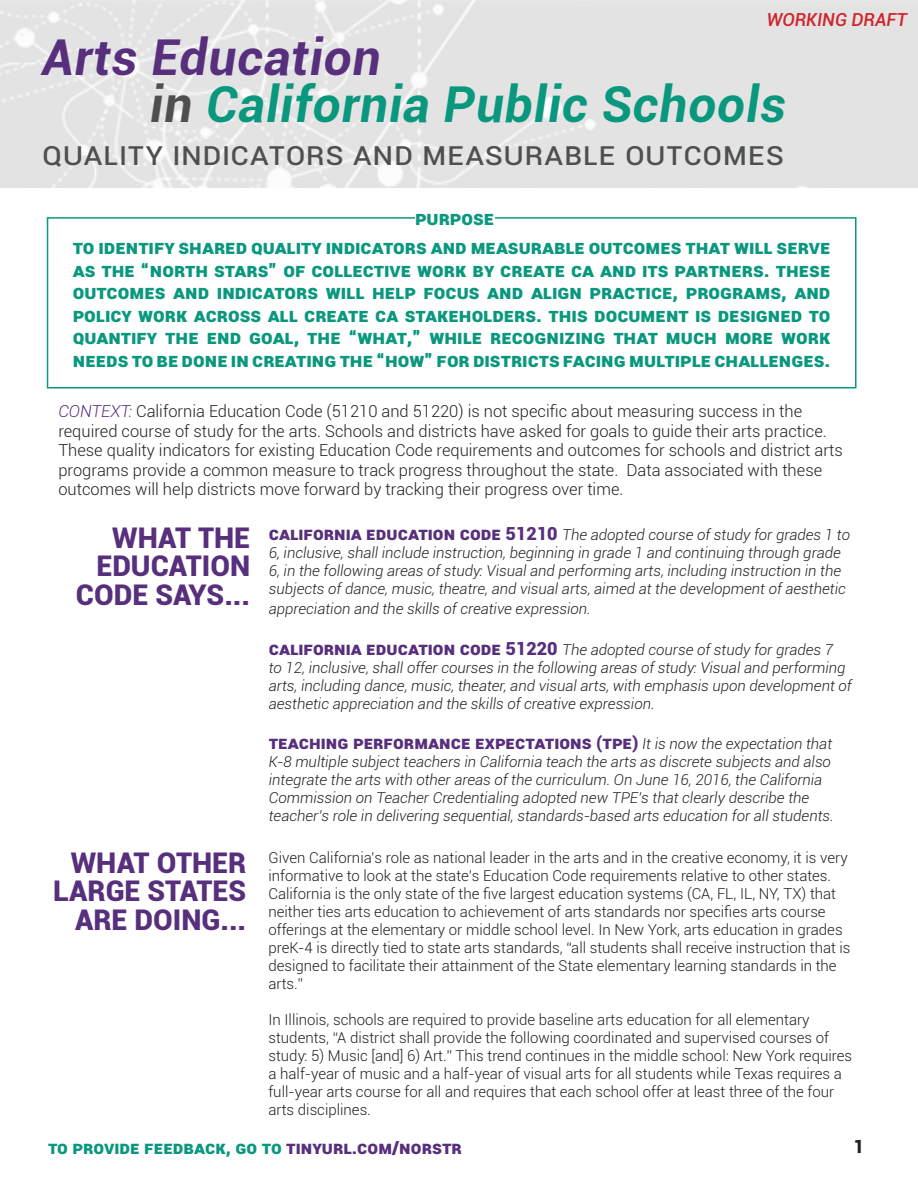
<style>
.page{position:relative;width:918px;height:1188px;background:#fff}
.page>*{position:absolute;margin:0;border:0;box-sizing:border-box;transform-origin:0 0}
.t1{font:italic 700 49.5px/46.5px "Roboto";letter-spacing:.02em;color:#09987e}
.t2{font:33px "Roboto";letter-spacing:.01em;color:#4e4f50}
.t3{font:900 28.5px/28.5px "Roboto";color:#572f7d;text-align:right}
.t4{font:900 19.5px/22.5px "Roboto";color:#09987e;text-align:justify}
.t5{font:900 18px "Roboto";letter-spacing:.05em;color:#572f7d}
.t6{font:900 18px "Roboto";letter-spacing:.04em;color:#09987e}
.t7{font:italic 500 18px "Roboto";color:#d1232a}
.t8{font:900 18px "Roboto";color:#231f20}
.t9{font:300 16.5px/19.5px "Roboto";color:#231f20}
.t10{font:300 15px/18px "Roboto";color:#231f20}
.t11{font:italic 300 15px/18px "Roboto";color:#231f20}
.s1{color:#572f7d}
.s2{color:#4e4f50}
.s3{font-style:italic;color:#572f7d}
.s4{font-weight:900;font-style:normal;font-size:18px;color:#572f7d}
.s5{font-weight:300;font-style:italic;font-size:15px;color:#231f20}
</style>
<div class="page">
<img style="left:0;top:0;width:918px;height:187px">
<div style="left:47px;top:217px;width:809px;height:171px;border:2px solid #09987e"></div>
<div style="left:415px;top:211px;width:79px;height:14px;background:#fff"></div>
<p class="t7" style="left:767px;top:7px;width:142px">WORKING DRAFT</p>
<p class="t1" style="left:150px;top:32px;width:637px;text-indent:-108px"><span class="s1">Arts Education<br></span><span class="s2">in</span> California Public Schools</p>
<p class="t2" style="left:42px;top:130px;width:743px">Quality I ndicators and Measurable Outcomes</p>
<p class="t4" style="left:415px;top:206px;width:81px">purpose</p>
<p class="t4" style="left:73px;top:235px;width:759px">To identify shared quality indicators and measurable outcomes that will serve as the “North Stars” of collective work by Create CA and its partners. These outcomes and indicators will help focus and align practice, programs, and policy work across all Create CA stakeholders. This document is designed to quantify the end goal, the “what,” while recognizing that much more work needs to be done in creating the “how” for districts facing multiple challenges.</p>
<p class="t9" style="left:58px;top:401px;width:786px"><span class="s3">CONTEXT:</span> California Education Code (51210 and 51220) is not specific about measuring success in the required course of study for the arts. Schools and districts have asked for goals to guide their arts practice.<br>These quality indicators for existing Education Code requirements and outcomes for schools and district arts programs provide a common measure to track progress throughout the state. Data associated with these outcomes will help districts move forward by tracking their progress over time.</p>
<p class="t3" style="left:76px;top:522px;width:176px">WHAT THE<br>EDUCATION<br>CODE SAYS...</p>
<p class="t11" style="left:269px;top:525px;width:583px"><span class="s4">California Education Code 51210</span> The adopted course of study for grades 1 to 6, inclusive, shall include instruction, beginning in grade 1 and continuing through grade 6, in the following areas of study: Visual and performing arts, including instruction in the subjects of dance, music, theatre, and visual arts, aimed at the development of aesthetic</p>
<p class="t11" style="left:269px;top:599px;width:323px">appreciation and the skills of creative expression.</p>
<p class="t11" style="left:269px;top:640px;width:584px"><span class="s4">California Education Code 51220</span> The adopted course of study for grades 7<br>to 12, inclusive, shall offer courses in the following areas of study: Visual and performing arts, including dance, music, theater, and visual arts, with emphasis upon development of aesthetic appreciation and the skills of creative expression.</p>
<p class="t5" style="left:269px;top:729px;width:565px">Teaching Performance Expectations (TPE) <span class="s5">It is now the expectation that</span></p>
<p class="t11" style="left:269px;top:752px;width:566px">K-8 multiple subject teachers in California teach the arts as discrete subjects and also integrate the arts with other areas of the curriculum. On June 16, 2016, the California Commission on Teacher Credentialing adopted new TPE’s that clearly describe the teacher’s role in delivering sequential, standards-based arts education for all students.</p>
<p class="t3" style="left:53px;top:847px;width:195px">WHAT OTHER<br>LARGE STATES<br>ARE DOING...</p>
<p class="t10" style="left:268px;top:848px;width:584px">Given California’s role as national leader in the arts and in the creative economy, it is very informative to look at the state’s Education Code requirements relative to other states.<br>California is the only state of the five largest education systems (CA, FL, IL, NY, TX) that neither ties arts education to achievement of arts standards nor specifies arts course offerings at the elementary or middle school level. In New York, arts education in grades preK-4 is directly tied to state arts standards, “all students shall receive instruction that is designed to facilitate their attainment of the State elementary learning standards in the arts.”</p>
<p class="t10" style="left:268px;top:1010px;width:585px">In Illinois, schools are required to provide baseline arts education for all elementary students, “A district shall provide the following coordinated and supervised courses of study: 5) Music [and] 6) Art.” This trend continues in the middle school: New York requires a half-year of music and a half-year of visual arts for all students while Texas requires a full-year arts course for all and requires that each school offer at least three of the four arts disciplines.</p>
<p class="t6" style="left:48px;top:1135px;width:415px">to provide feedback, go to <span class="s1">tinyurl.com/NorStr</span></p>
<p class="t8" style="left:854px;top:1134px;width:12px">1</p>
</div>
